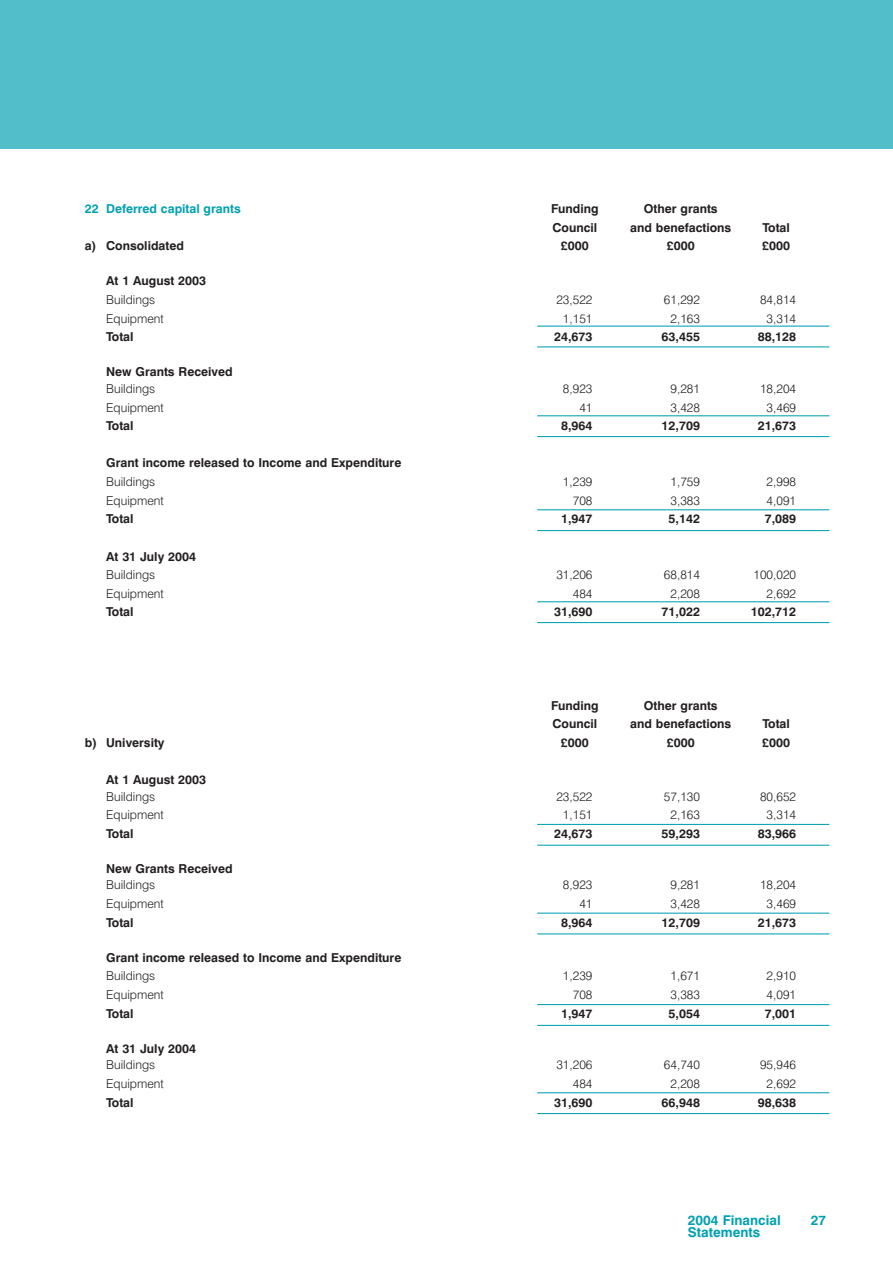
<style>
.page{position:relative;width:893px;height:1263px;background:#fff}
.page>*{position:absolute;margin:0;border:0;box-sizing:border-box;transform-origin:0 0}
.t1{font:700 13.5px "Swiss 721 BT";color:#00a0b0}
.t2{font:700 12.3px "Swiss 721 BT";color:#231f20}
.t3{font:300 12.3px "Swiss 721 BT";color:#231f20}
.t4{font:700 12.3px "Swiss 721 BT";color:#00a0b0}
</style>
<div class="page">
<hr style="left:537px;top:326px;width:292px;height:1px;background:#00a0b0">
<hr style="left:537px;top:346px;width:292px;height:1px;background:#00a0b0">
<hr style="left:537px;top:415px;width:292px;height:1px;background:#00a0b0">
<hr style="left:537px;top:436px;width:292px;height:1px;background:#00a0b0">
<hr style="left:537px;top:509px;width:292px;height:1px;background:#00a0b0">
<hr style="left:537px;top:530px;width:292px;height:1px;background:#00a0b0">
<hr style="left:537px;top:601px;width:292px;height:1px;background:#00a0b0">
<hr style="left:537px;top:622px;width:292px;height:1px;background:#00a0b0">
<hr style="left:537px;top:824px;width:292px;height:1px;background:#00a0b0">
<hr style="left:537px;top:845px;width:292px;height:1px;background:#00a0b0">
<hr style="left:537px;top:913px;width:292px;height:1px;background:#00a0b0">
<hr style="left:537px;top:933px;width:292px;height:1px;background:#00a0b0">
<hr style="left:537px;top:1004px;width:292px;height:1px;background:#00a0b0">
<hr style="left:537px;top:1025px;width:292px;height:1px;background:#00a0b0">
<hr style="left:537px;top:1092px;width:292px;height:1px;background:#00a0b0">
<hr style="left:537px;top:1113px;width:292px;height:1px;background:#00a0b0">
<div style="left:0;top:0;width:892px;height:149px;background:#52bec9"></div>
<p class="t4" style="left:85px;top:204px;width:157px">22 Deferred capital grants</p>
<p class="t2" style="left:551px;top:204px;width:49px">Funding</p>
<p class="t2" style="left:644px;top:204px;width:75px">Other grants</p>
<p class="t2" style="left:552px;top:223px;width:46px">Council</p>
<p class="t2" style="left:630px;top:223px;width:103px">and benefactions</p>
<p class="t2" style="left:762px;top:223px;width:29px">Total</p>
<p class="t2" style="left:85px;top:241px;width:101px">a) Consolidated</p>
<p class="t2" style="left:561px;top:241px;width:29px">£000</p>
<p class="t2" style="left:666px;top:241px;width:29px">£000</p>
<p class="t2" style="left:762px;top:241px;width:29px">£000</p>
<p class="t2" style="left:106px;top:277px;width:101px">At 1 August 2003</p>
<p class="t3" style="left:106px;top:295px;width:51px">Buildings</p>
<p class="t3" style="left:556px;top:295px;width:38px">23,522</p>
<p class="t3" style="left:664px;top:295px;width:38px">61,292</p>
<p class="t3" style="left:760px;top:295px;width:38px">84,814</p>
<p class="t3" style="left:106px;top:314px;width:59px">Equipment</p>
<p class="t3" style="left:563px;top:314px;width:31px">1,151</p>
<p class="t3" style="left:670px;top:314px;width:31px">2,163</p>
<p class="t3" style="left:766px;top:314px;width:31px">3,314</p>
<p class="t2" style="left:106px;top:332px;width:29px">Total</p>
<p class="t2" style="left:554px;top:332px;width:40px">24,673</p>
<p class="t2" style="left:661px;top:332px;width:40px">63,455</p>
<p class="t2" style="left:757px;top:332px;width:40px">88,128</p>
<p class="t2" style="left:106px;top:368px;width:128px">New Grants Received</p>
<p class="t3" style="left:106px;top:384px;width:51px">Buildings</p>
<p class="t3" style="left:563px;top:384px;width:31px">8,923</p>
<p class="t3" style="left:670px;top:384px;width:31px">9,281</p>
<p class="t3" style="left:760px;top:384px;width:38px">18,204</p>
<p class="t3" style="left:106px;top:403px;width:59px">Equipment</p>
<p class="t3" style="left:579px;top:403px;width:15px">41</p>
<p class="t3" style="left:670px;top:403px;width:31px">3,428</p>
<p class="t3" style="left:766px;top:403px;width:31px">3,469</p>
<p class="t2" style="left:106px;top:421px;width:29px">Total</p>
<p class="t2" style="left:561px;top:421px;width:33px">8,964</p>
<p class="t2" style="left:661px;top:421px;width:40px">12,709</p>
<p class="t2" style="left:757px;top:421px;width:40px">21,673</p>
<p class="t2" style="left:106px;top:459px;width:297px">Grant income released to Income and Expenditure</p>
<p class="t3" style="left:106px;top:477px;width:51px">Buildings</p>
<p class="t3" style="left:563px;top:477px;width:31px">1,239</p>
<p class="t3" style="left:670px;top:477px;width:31px">1,759</p>
<p class="t3" style="left:766px;top:477px;width:31px">2,998</p>
<p class="t3" style="left:106px;top:496px;width:59px">Equipment</p>
<p class="t3" style="left:572px;top:496px;width:21px">708</p>
<p class="t3" style="left:670px;top:496px;width:31px">3,383</p>
<p class="t3" style="left:766px;top:496px;width:31px">4,091</p>
<p class="t2" style="left:106px;top:514px;width:29px">Total</p>
<p class="t2" style="left:561px;top:514px;width:33px">1,947</p>
<p class="t2" style="left:668px;top:514px;width:33px">5,142</p>
<p class="t2" style="left:764px;top:514px;width:33px">7,089</p>
<p class="t2" style="left:106px;top:552px;width:91px">At 31 July 2004</p>
<p class="t3" style="left:106px;top:570px;width:51px">Buildings</p>
<p class="t3" style="left:556px;top:570px;width:38px">31,206</p>
<p class="t3" style="left:664px;top:570px;width:38px">68,814</p>
<p class="t3" style="left:753px;top:570px;width:44px">100,020</p>
<p class="t3" style="left:106px;top:589px;width:59px">Equipment</p>
<p class="t3" style="left:572px;top:589px;width:21px">484</p>
<p class="t3" style="left:670px;top:589px;width:31px">2,208</p>
<p class="t3" style="left:766px;top:589px;width:31px">2,692</p>
<p class="t2" style="left:106px;top:608px;width:29px">Total</p>
<p class="t2" style="left:554px;top:608px;width:40px">31,690</p>
<p class="t2" style="left:661px;top:608px;width:40px">71,022</p>
<p class="t2" style="left:750px;top:608px;width:47px">102,712</p>
<p class="t2" style="left:551px;top:701px;width:49px">Funding</p>
<p class="t2" style="left:644px;top:701px;width:75px">Other grants</p>
<p class="t2" style="left:552px;top:719px;width:46px">Council</p>
<p class="t2" style="left:630px;top:719px;width:103px">and benefactions</p>
<p class="t2" style="left:762px;top:719px;width:29px">Total</p>
<p class="t2" style="left:85px;top:738px;width:81px">b) University</p>
<p class="t2" style="left:561px;top:738px;width:29px">£000</p>
<p class="t2" style="left:666px;top:738px;width:29px">£000</p>
<p class="t2" style="left:762px;top:738px;width:29px">£000</p>
<p class="t2" style="left:106px;top:775px;width:101px">At 1 August 2003</p>
<p class="t3" style="left:106px;top:792px;width:51px">Buildings</p>
<p class="t3" style="left:556px;top:792px;width:38px">23,522</p>
<p class="t3" style="left:664px;top:792px;width:38px">57,130</p>
<p class="t3" style="left:760px;top:792px;width:38px">80,652</p>
<p class="t3" style="left:106px;top:810px;width:59px">Equipment</p>
<p class="t3" style="left:563px;top:810px;width:31px">1,151</p>
<p class="t3" style="left:670px;top:810px;width:31px">2,163</p>
<p class="t3" style="left:766px;top:810px;width:31px">3,314</p>
<p class="t2" style="left:106px;top:829px;width:29px">Total</p>
<p class="t2" style="left:554px;top:829px;width:40px">24,673</p>
<p class="t2" style="left:661px;top:829px;width:40px">59,293</p>
<p class="t2" style="left:757px;top:829px;width:40px">83,966</p>
<p class="t2" style="left:106px;top:864px;width:128px">New Grants Received</p>
<p class="t3" style="left:106px;top:881px;width:51px">Buildings</p>
<p class="t3" style="left:563px;top:881px;width:31px">8,923</p>
<p class="t3" style="left:670px;top:881px;width:31px">9,281</p>
<p class="t3" style="left:760px;top:881px;width:38px">18,204</p>
<p class="t3" style="left:106px;top:899px;width:59px">Equipment</p>
<p class="t3" style="left:579px;top:899px;width:15px">41</p>
<p class="t3" style="left:670px;top:899px;width:31px">3,428</p>
<p class="t3" style="left:766px;top:899px;width:31px">3,469</p>
<p class="t2" style="left:106px;top:918px;width:29px">Total</p>
<p class="t2" style="left:561px;top:918px;width:33px">8,964</p>
<p class="t2" style="left:661px;top:918px;width:40px">12,709</p>
<p class="t2" style="left:757px;top:918px;width:40px">21,673</p>
<p class="t2" style="left:106px;top:953px;width:297px">Grant income released to Income and Expenditure</p>
<p class="t3" style="left:106px;top:972px;width:51px">Buildings</p>
<p class="t3" style="left:563px;top:972px;width:31px">1,239</p>
<p class="t3" style="left:670px;top:972px;width:31px">1,671</p>
<p class="t3" style="left:766px;top:972px;width:31px">2,910</p>
<p class="t3" style="left:106px;top:990px;width:59px">Equipment</p>
<p class="t3" style="left:572px;top:990px;width:21px">708</p>
<p class="t3" style="left:670px;top:990px;width:31px">3,383</p>
<p class="t3" style="left:766px;top:990px;width:31px">4,091</p>
<p class="t2" style="left:106px;top:1009px;width:29px">Total</p>
<p class="t2" style="left:561px;top:1009px;width:33px">1,947</p>
<p class="t2" style="left:668px;top:1009px;width:33px">5,054</p>
<p class="t2" style="left:764px;top:1009px;width:33px">7,001</p>
<p class="t2" style="left:106px;top:1044px;width:91px">At 31 July 2004</p>
<p class="t3" style="left:106px;top:1060px;width:51px">Buildings</p>
<p class="t3" style="left:556px;top:1060px;width:38px">31,206</p>
<p class="t3" style="left:664px;top:1060px;width:38px">64,740</p>
<p class="t3" style="left:760px;top:1060px;width:38px">95,946</p>
<p class="t3" style="left:106px;top:1079px;width:59px">Equipment</p>
<p class="t3" style="left:572px;top:1079px;width:21px">484</p>
<p class="t3" style="left:670px;top:1079px;width:31px">2,208</p>
<p class="t3" style="left:766px;top:1079px;width:31px">2,692</p>
<p class="t2" style="left:106px;top:1098px;width:29px">Total</p>
<p class="t2" style="left:554px;top:1098px;width:40px">31,690</p>
<p class="t2" style="left:661px;top:1098px;width:40px">66,948</p>
<p class="t2" style="left:757px;top:1098px;width:40px">98,638</p>
<p class="t1" style="left:688px;top:1216px;width:94px">2004 Financial</p>
<p class="t1" style="left:811px;top:1216px;width:17px">27</p>
<p class="t1" style="left:688px;top:1228px;width:74px">Statements</p>
</div>
